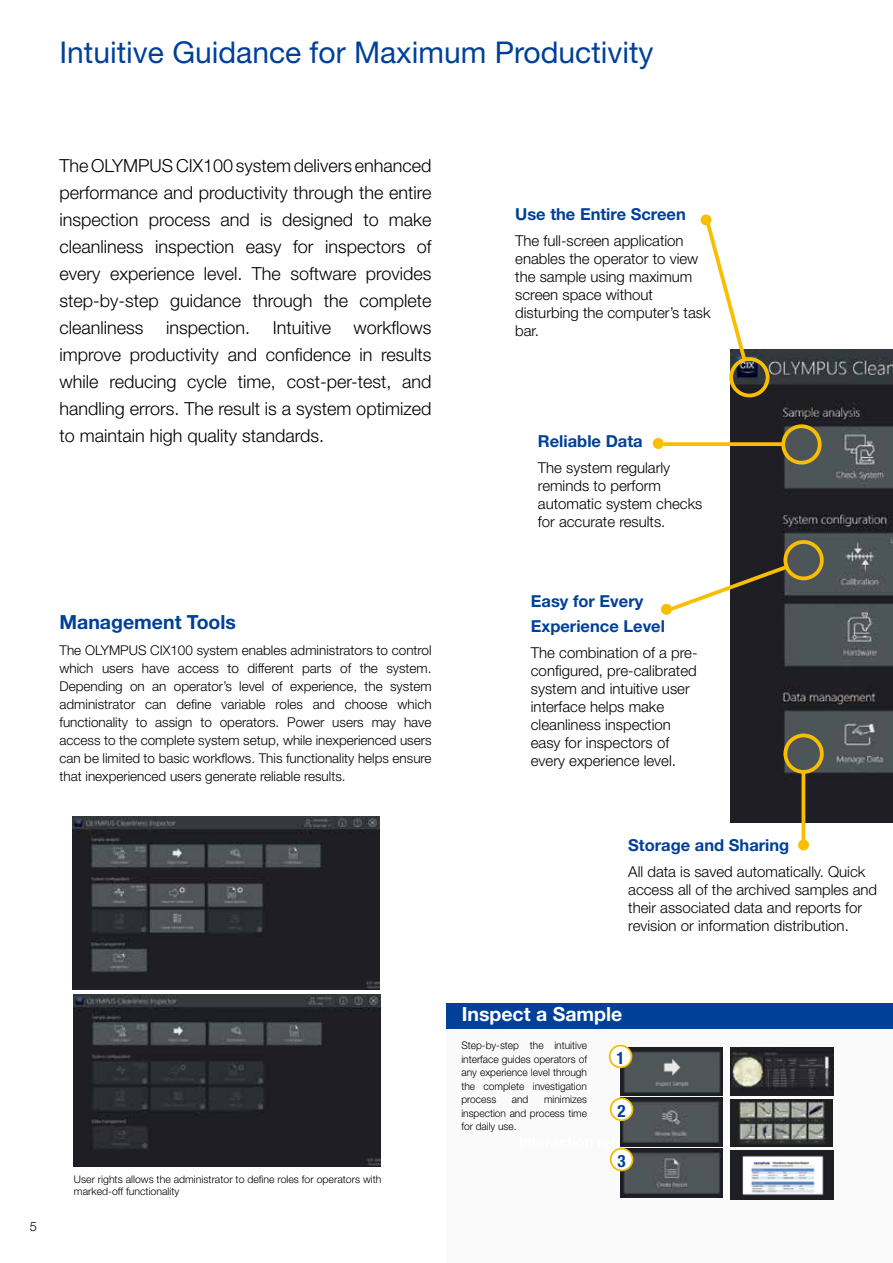
<style>
.page{position:relative;width:893px;height:1263px;background:#fff}
.page>*{position:absolute;margin:0;border:0;box-sizing:border-box;transform-origin:0 0}
.t1{font:30px "Helvetica Neue LT Std";color:#004098}
.t2{font:700 19.5px "Helvetica Neue LT Std";color:#004098}
.t3{font:700 19.5px "Helvetica Neue LT Std";color:#fff}
.t4{font:300 18px/27px "Helvetica Neue LT Std";color:#000;text-align:justify}
.t5{font:700 condensed 16.95px "Helvetica Neue LTW1 G";color:#004098}
.t6{font:700 16.5px/25.2px "Helvetica Neue LT Std";color:#004098}
.t7{font:300 15px/18px "Helvetica Neue LT Std";color:#000}
.t8{font:300 13.5px/18px "Helvetica Neue LT Std";color:#000;text-align:justify}
.t9{font:300 12.75px "Helvetica Neue LT Std";color:#000}
.t10{font:300 10.5px/13.5px "Helvetica Neue LT Std";color:#000;text-align:justify}
</style>
<div class="page">
<div style="left:446px;top:1005px;width:447px;height:258px;background:#fafafa"></div>
<div style="left:446px;top:1003px;width:447px;height:25px;background:#004098"></div>
<img style="left:620px;top:1149px;width:103px;height:48px">
<img style="left:620px;top:1097px;width:103px;height:49px">
<img style="left:620px;top:1047px;width:103px;height:48px">
<div style="left:611px;top:1098px;width:21px;height:22px;background:#fff;border-radius:50%"></div>
<div style="left:610px;top:1097px;width:23px;height:24px;border:2px solid #f1bb00;border-radius:50%"></div>
<div style="left:610px;top:1045px;width:21px;height:22px;background:#fff;border-radius:50%"></div>
<div style="left:609px;top:1045px;width:23px;height:23px;border:2px solid #f1bb00;border-radius:50%"></div>
<div style="left:611px;top:1148px;width:21px;height:22px;background:#fff;border-radius:50%"></div>
<div style="left:610px;top:1148px;width:23px;height:23px;border:2px solid #f1bb00;border-radius:50%"></div>
<img style="left:730px;top:1047px;width:103px;height:48px">
<img style="left:730px;top:1099px;width:102px;height:48px">
<img style="left:730px;top:1150px;width:103px;height:49px">
<img style="left:730px;top:349px;width:163px;height:474px">
<svg style="left:664px;top:442px;width:117px;height:4px"></svg>
<div style="left:781px;top:424px;width:41px;height:41px;border:4px solid #fabe00;border-radius:50%"></div>
<div style="left:653px;top:438px;width:11px;height:11px;background:#fabe00;border-radius:50%"></div>
<div style="left:729px;top:357px;width:40px;height:40px;border:4px solid #fabe00;border-radius:50%"></div>
<div style="left:701px;top:214px;width:10px;height:11px;background:#fabe00;border-radius:50%"></div>
<svg style="left:703px;top:218px;width:46px;height:146px"></svg>
<div style="left:783px;top:540px;width:41px;height:40px;border:4px solid #fabe00;border-radius:50%"></div>
<svg style="left:665px;top:561px;width:128px;height:54px"></svg>
<div style="left:661px;top:604px;width:11px;height:11px;background:#fabe00;border-radius:50%"></div>
<div style="left:783px;top:733px;width:41px;height:41px;border:4px solid #fabe00;border-radius:50%"></div>
<div style="left:798px;top:839px;width:11px;height:11px;background:#fabe00;border-radius:50%"></div>
<svg style="left:801px;top:773px;width:4px;height:67px"></svg>
<img style="left:73px;top:994px;width:307px;height:173px">
<img style="left:72px;top:816px;width:307px;height:173px">
<h1 class="t1" style="left:60px;top:35px;width:596px">Intuitive Guidance for Maximum Productivity</h1>
<p class="t4" style="left:60px;top:152px;width:374px">The OLYMPUS CIX100 system delivers enhanced performance and productivity through the entire inspection process and is designed to make cleanliness inspection easy for inspectors of every experience level. The software provides step-by-step guidance through the complete cleanliness</p>
<p class="t4" style="left:60px;top:314px;width:374px;text-indent:294px">workflows improve productivity and confidence in results while reducing cycle time, cost-per-test, and handling errors. The result is a system optimized to maintain high quality standards.</p>
<p class="t4" style="left:166px;top:314px;width:86px">inspection.</p>
<p class="t4" style="left:273px;top:314px;width:60px">Intuitive</p>
<h2 class="t2" style="left:60px;top:610px;width:178px">Management Tools</h2>
<p class="t8" style="left:60px;top:641px;width:374px">The OLYMPUS CIX100 system enables administrators to control which users have access to different parts of the system.<br>Depending on an operator’s level of experience, the system administrator can define variable roles and choose which functionality to assign to operators. Power users may have access to the complete system setup, while inexperienced users can be limited to basic workflows. This functionality helps ensure that inexperienced users generate reliable results.</p>
<p class="t6" style="left:515px;top:202px;width:172px">Use the Entire Screen</p>
<p class="t7" style="left:515px;top:231px;width:197px">The full-screen application enables the operator to view the sample using maximum screen space without disturbing the computer’s task bar.</p>
<p class="t6" style="left:538px;top:428px;width:106px">Reliable Data</p>
<p class="t7" style="left:538px;top:458px;width:166px">The system regularly reminds to perform automatic system checks for accurate results.</p>
<p class="t6" style="left:531px;top:588px;width:136px">Easy for Every<br>Experience Level</p>
<p class="t7" style="left:531px;top:643px;width:168px">The combination of a pre&shy;configured, pre-calibrated system and intuitive user interface helps make cleanliness inspection easy for inspectors of every experience level.</p>
<p class="t6" style="left:628px;top:832px;width:163px">Storage and Sharing</p>
<p class="t7" style="left:628px;top:862px;width:250px">All data is saved automatically. Quick access all of the archived samples and their associated data and reports for revision or information distribution.</p>
<p class="t9" style="left:30px;top:1219px;width:9px">5</p>
<p class="t10" style="left:74px;top:1173px;width:309px;line-height:12px">User rights allows the administrator to define roles for operators with marked-off functionality</p>
<h2 class="t3" style="left:462px;top:1002px;width:162px">Inspect a Sample</h2>
<p class="t10" style="left:461px;top:1038px;width:127px">Step-by-step the intuitive interface guides operators of any experience level through the complete investigation process</p>
<p class="t10" style="left:461px;top:1092px;width:127px;text-indent:83px">minimizes inspection and process time for daily use.</p>
<p class="t10" style="left:512px;top:1092px;width:18px">and</p>
<p class="t5" style="left:616px;top:1048px;width:10px">1</p>
<p class="t5" style="left:617px;top:1101px;width:10px">2</p>
<p class="t5" style="left:617px;top:1151px;width:10px">3</p>
</div>
